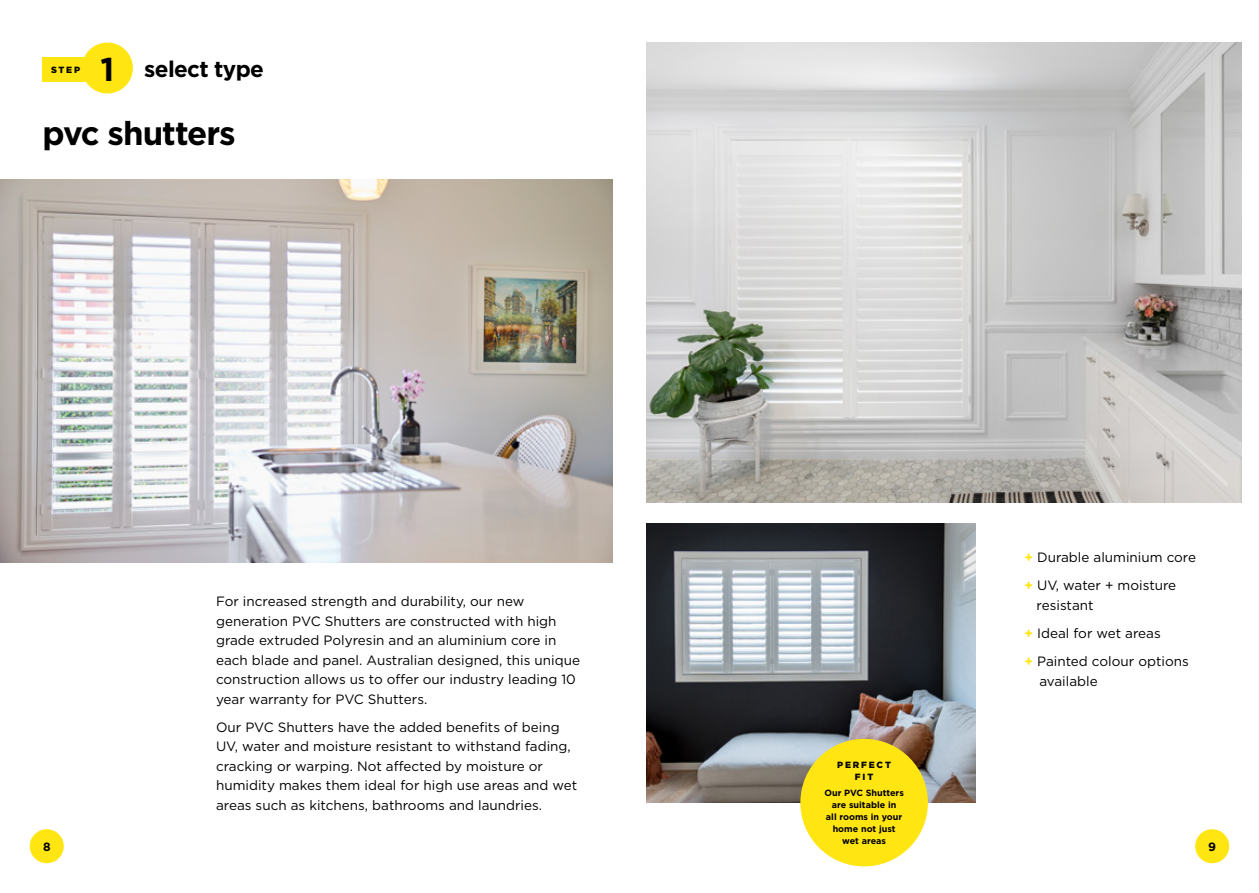
<style>
.page{position:relative;width:1259px;height:893px;background:#fff}
.page>*{position:absolute;margin:0;border:0;box-sizing:border-box;transform-origin:0 0}
.t1{font:700 33px "Gotham";letter-spacing:-.03em;color:#000}
.t2{font:700 22.5px "Gotham";letter-spacing:-.03em;color:#000}
.t3{font:13.5px/19.5px "Gotham";color:#000}
.t4{font:700 12px "Gotham";color:#000}
.t5{font:700 9px/12px "Gotham";color:#000;text-align:center}
.t6{font:900 9px/12px "Gotham";letter-spacing:.2em;color:#000;text-align:center}
.s1{font-size:33px}
.s2{font-weight:700;color:#ffe512}
</style>
<div class="page">
<div style="left:1195px;top:829px;width:34px;height:34px;background:#ffe512;border-radius:50%"></div>
<img style="left:646px;top:524px;width:330px;height:279px">
<div style="left:30px;top:829px;width:34px;height:34px;background:#ffe512;border-radius:50%"></div>
<div style="left:43px;top:57px;width:69px;height:25px;background:#ffe512"></div>
<svg style="left:84px;top:42px;width:49px;height:52px"></svg>
<img style="left:0;top:179px;width:612px;height:383px">
<svg style="left:794px;top:733px;width:140px;height:134px"></svg>
<img style="left:646px;top:43px;width:596px;height:459px">
<p class="t6" style="left:51px;top:64px;width:31px">STEP</p>
<h2 class="t2" style="left:100px;top:54px;width:165px"><span class="s1">1</span> select type</h2>
<h1 class="t1" style="left:43px;top:112px;width:195px">pvc shutters</h1>
<p class="t3" style="left:1024px;top:543px;width:173px;line-height:28px"><span class="s2">+</span> Durable aluminium core <span class="s2">+</span> UV, water + moisture</p>
<p class="t3" style="left:1024px;top:591px;width:166px;line-height:28px;text-indent:12px">resistant<br><span class="s2">+</span> Ideal for wet areas<br><span class="s2">+</span> Painted colour options</p>
<p class="t3" style="left:1039px;top:671px;width:60px">available</p>
<p class="t3" style="left:216px;top:591px;width:365px">For increased strength and durability, our new generation PVC Shutters are constructed with high grade extruded Polyresin and an aluminium core in each blade and panel. Australian designed, this unique construction allows us to offer our industry leading 10 year warranty for PVC Shutters.</p>
<p class="t3" style="left:216px;top:717px;width:363px">Our PVC Shutters have the added benefits of being UV, water and moisture resistant to withstand fading, cracking or warping. Not affected by moisture or humidity makes them ideal for high use areas and wet areas such as kitchens, bathrooms and laundries.</p>
<p class="t6" style="left:837px;top:759px;width:55px">PERFECT<br>FIT</p>
<p class="t5" style="left:824px;top:787px;width:81px">Our PVC Shutters are suitable in<br>all rooms in your home not just wet areas</p>
<p class="t4" style="left:43px;top:839px;width:9px">8</p>
<p class="t4" style="left:1208px;top:839px;width:9px">9</p>
</div>
